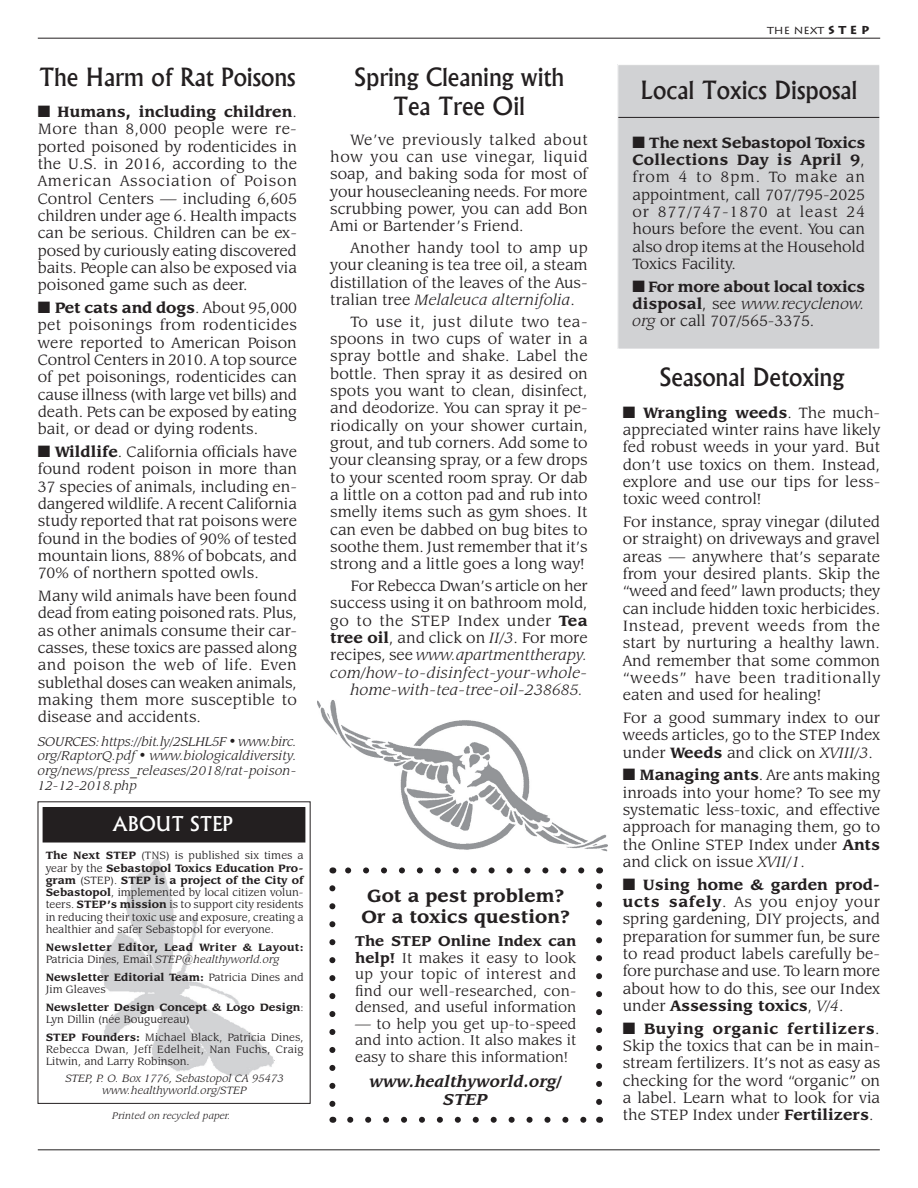
<style>
.page{position:relative;width:918px;height:1188px;background:#fff}
.page>*{position:absolute;margin:0;border:0;box-sizing:border-box;transform-origin:0 0}
.t1{font:500 24px/28.8px "Albertus";color:#231f20;text-align:center}
.t2{font:700 19.5px/20.4px "Leawood IT Cby BT";color:#231f20}
.t3{font:500 19.5px "Albertus";color:#fff}
.t4{font:italic 700 17.4px/18.3px "Leawood IT Cby BT";color:#231f20;text-align:center}
.t5{font:16.5px/17.4px "Leawood IT Cby BT";color:#231f20;text-align:justify}
.t6{font:700 16.5px/17.4px "Leawood IT Cby BT";letter-spacing:-.01em;color:#231f20;text-align:justify}
.t7{font:15.75px/16.5px "Leawood IT Cby BT";color:#231f20;text-align:justify}
.t8{font:italic 13.95px/14.7px "Leawood IT Cby BT";letter-spacing:.01em;color:#231f20;text-align:justify}
.t9{font:12px "Lithos Pro";color:#231f20}
.t10{font:11.7px/12.3px "Leawood IT Cby BT";color:#231f20;text-align:justify}
.t11{font:700 11.7px/12.3px "Leawood IT Cby BT";letter-spacing:.025em;color:#231f20}
.t12{font:700 11.7px/12.3px "Leawood IT Cby BT";color:#231f20}
.t13{font:italic 11.7px/12px "Leawood IT Cby BT";color:#231f20;text-align:center}
.t14{font:italic 10.5px "Leawood IT Cby BT";color:#231f20}
.s1{font-weight:700}
.s2{font-weight:400}
.s3{font-weight:400;font-style:italic}
.s4{font-style:italic}
.s5{font-weight:700;font-size:13.5px}
</style>
<div class="page">
<hr style="left:38px;top:38px;width:842px;height:1px;background:#231f20">
<hr style="left:38px;top:1149px;width:842px;height:1px;background:#231f20">
<div style="left:43px;top:808px;width:262px;height:34px;background:#231f20"></div>
<div style="left:43px;top:807px;width:262px;height:35px;border:1px solid #231f20"></div>
<img style="left:100px;top:858px;width:175px;height:219px">
<svg style="left:329px;top:888px;width:6px;height:219px"></svg>
<svg style="left:350px;top:1117px;width:237px;height:6px"></svg>
<svg style="left:596px;top:883px;width:6px;height:219px"></svg>
<svg style="left:345px;top:867px;width:236px;height:6px"></svg>
<div style="left:618px;top:65px;width:262px;height:284px;background:#d1d2d4"></div>
<div style="left:617px;top:64px;width:263px;height:286px;border:1px solid #fff"></div>
<hr style="left:618px;top:117px;width:261px;height:1px;background:#231f20">
<img style="left:317px;top:700px;width:291px;height:151px">
<h1 class="t1" style="left:39px;top:62px;width:258px">The Harm of Rat Poisons</h1>
<p class="t5" style="left:38px;top:103px;width:261px">■ <span class="s1">Humans, including children</span>.<br>More than 8,000 people were re&shy;ported poisoned by rodenticides in the U.S. in 2016, according to the American Association of Poison Control Centers — including 6,605 children under age 6. Health impacts can be serious. Children can be ex&shy;posed by curiously eating discovered baits. People can also be exposed via poisoned game such as deer.</p>
<p class="t5" style="left:38px;top:299px;width:261px">■ <span class="s1">Pet cats and dogs</span>. About 95,000 pet poisonings from rodenticides were reported to American Poison Control Centers in 2010. A top source of pet poisonings, rodenticides can cause illness (with large vet bills) and death. Pets can be exposed by eating bait, or dead or dying rodents.</p>
<p class="t5" style="left:38px;top:443px;width:261px">■ <span class="s1">Wildlife</span>. California officials have found rodent poison in more than 37 species of animals, including en&shy;dangered wildlife. A recent California study reported that rat poisons were found in the bodies of 90% of tested mountain lions, 88% of bobcats, and 70% of northern spotted owls.</p>
<p class="t5" style="left:38px;top:587px;width:261px">Many wild animals have been found dead from eating poisoned rats. Plus, as other animals consume their car&shy;casses, these toxics are passed along and poison the web of life. Even sublethal doses can weaken animals, making them more susceptible to disease and accidents.</p>
<p class="t8" style="left:38px;top:734px;width:261px">SOURCES: https://bit.ly/2SLHL5F • www.birc. org/RaptorQ.pdf • www.biologicaldiversity. org/news/press_releases/2018/rat-poison-12-12-2018.php</p>
<p class="t3" style="left:112px;top:812px;width:122px">ABOUT STEP</p>
<p class="t10" style="left:46px;top:849px;width:260px"><span class="s1">The Next STEP</span> (TNS) is published six times a year by the <span class="s1">Sebastopol Toxics Education Pro&shy;gram</span> (STEP). <span class="s1">STEP is a project of the City of Sebastopol</span>, implemented by local citizen volun&shy;teers. <span class="s1">STEP’s mission</span> is to support city residents in reducing their toxic use and exposure, creating a healthier and safer Sebastopol for everyone.</p>
<p class="t11" style="left:46px;top:941px;width:260px">Newsletter Editor, Lead Writer &amp; Layout:<br><span class="s2">Patricia Dines, Email</span> <span class="s3">STEP@healthyworld.org</span></p>
<p class="t10" style="left:46px;top:971px;width:259px"><span class="s1">Newsletter Editorial Team:</span> Patricia Dines and<br>Jim Gleaves</p>
<p class="t12" style="left:46px;top:1001px;width:260px">Newsletter Design Concept &amp; Logo Design<span class="s2">:<br>Lyn Dillin (née Bouguereau)</span></p>
<p class="t10" style="left:46px;top:1031px;width:260px"><span class="s1">STEP Founders:</span> Michael Black, Patricia Dines, Rebecca Dwan, Jeff Edelheit, Nan Fuchs, Craig Litwin, and Larry Robinson.</p>
<p class="t13" style="left:65px;top:1073px;width:220px">STEP, P. O. Box 1776, Sebastopol CA 95473 www.healthyworld.org/STEP</p>
<p class="t14" style="left:112px;top:1110px;width:120px">Printed on recycled paper.</p>
<h1 class="t1" style="left:354px;top:62px;width:212px">Spring Cleaning with<br>Tea Tree Oil</h1>
<p class="t5" style="left:330px;top:131px;width:259px;text-indent:20px">We’ve previously talked about how you can use vinegar, liquid soap, and baking soda for most of your housecleaning needs. For more scrubbing power, you can add Bon Ami or Bartender’s Friend.</p>
<p class="t5" style="left:330px;top:239px;width:259px;text-indent:20px">Another handy tool to amp up your cleaning is tea tree oil, a steam distillation of the leaves of the Aus&shy;tralian tree <span class="s4">Melaleuca alternifolia</span>.</p>
<p class="t5" style="left:330px;top:313px;width:259px;text-indent:20px">To use it, just dilute two tea&shy;spoons in two cups of water in a spray bottle and shake. Label the bottle. Then spray it as desired on spots you want to clean, disinfect, and deodorize. You can spray it pe&shy;riodically on your shower curtain, grout, and tub corners. Add some to your cleansing spray, or a few drops to your scented room spray. Or dab a little on a cotton pad and rub into smelly items such as gym shoes. It can even be dabbed on bug bites to soothe them. Just remember that it’s strong and a little goes a long way!</p>
<p class="t5" style="left:330px;top:577px;width:259px;text-align:right">For Rebecca Dwan’s article on her success using it on bathroom mold, go to the STEP Index under <span class="s1">Tea tree oil</span>, and click on <span class="s4">II/3</span>. For more recipes, see <span class="s4">www.apartmenttherapy. com/how-to-disinfect-your-whole&shy;home-with-tea-tree-oil-238685.</span></p>
<p class="t2" style="left:361px;top:886px;width:210px">Got a pest problem?<br>Or a toxics question?</p>
<p class="t7" style="left:355px;top:933px;width:223px"><span class="s1">The STEP Online Index can help!</span> It makes it easy to look up your topic of interest and find our well-researched, con&shy;densed, and useful information</p>
<p class="t7" style="left:355px;top:1015px;width:223px">— to help you get up-to-speed and into action. It also makes it easy to share this information!</p>
<p class="t4" style="left:370px;top:1072px;width:193px">www.healthyworld.org/<br>STEP</p>
<p class="t9" style="left:767px;top:23px;width:104px">THE NEXT <span class="s5">s t e p</span></p>
<h1 class="t1" style="left:640px;top:76px;width:218px">Local Toxics Disposal</h1>
<p class="t5" style="left:633px;top:134px;width:234px">■ <span class="s1">The next Sebastopol Toxics Collections Day is April 9</span>, from 4 to 8pm. To make an appointment, call 707/795-2025 or 877/747-1870 at least 24 hours before the event. You can also drop items at the Household Toxics Facility.</p>
<p class="t6" style="left:633px;top:277px;width:234px">■ For more about local toxics disposal<span class="s2">, see</span> <span class="s3">www.recyclenow. org</span> <span class="s2">or call 707/565-3375.</span></p>
<h1 class="t1" style="left:659px;top:363px;width:186px">Seasonal Detoxing</h1>
<p class="t5" style="left:623px;top:404px;width:259px">■ <span class="s1">Wrangling weeds</span>. The much&shy;appreciated winter rains have likely fed robust weeds in your yard. But don’t use toxics on them. Instead, explore and use our tips for less&shy;toxic weed control!</p>
<p class="t5" style="left:623px;top:513px;width:259px">For instance, spray vinegar (diluted or straight) on driveways and gravel areas — anywhere that’s separate from your desired plants. Skip the “weed and feed” lawn products; they can include hidden toxic herbicides.<br>Instead, prevent weeds from the start by nurturing a healthy lawn.<br>And remember that some common “weeds” have been traditionally eaten and used for healing!</p>
<p class="t5" style="left:623px;top:709px;width:259px">For a good summary index to our weeds articles, go to the STEP Index under <span class="s1">Weeds</span> and click on <span class="s4">XVIII/3</span>.</p>
<p class="t5" style="left:623px;top:766px;width:259px">■ <span class="s1">Managing ants</span>. Are ants making inroads into your home? To see my systematic less-toxic, and effective approach for managing them, go to the Online STEP Index under <span class="s1">Ants </span>and click on issue <span class="s4">XVII/1</span>.</p>
<p class="t5" style="left:623px;top:876px;width:259px">■ <span class="s1">Using home &amp; garden prod&shy;ucts safely</span>. As you enjoy your spring gardening, DIY projects, and preparation for summer fun, be sure to read product labels carefully be&shy;fore purchase and use. To learn more about how to do this, see our Index under <span class="s1">Assessing toxics</span>, <span class="s4">V/4</span>.</p>
<p class="t5" style="left:623px;top:1020px;width:259px">■ <span class="s1">Buying organic fertilizers</span>.<br>Skip the toxics that can be in main&shy;stream fertilizers. It’s not as easy as checking for the word “organic” on a label. Learn what to look for via the STEP Index under <span class="s1">Fertilizers</span>.</p>
</div>
